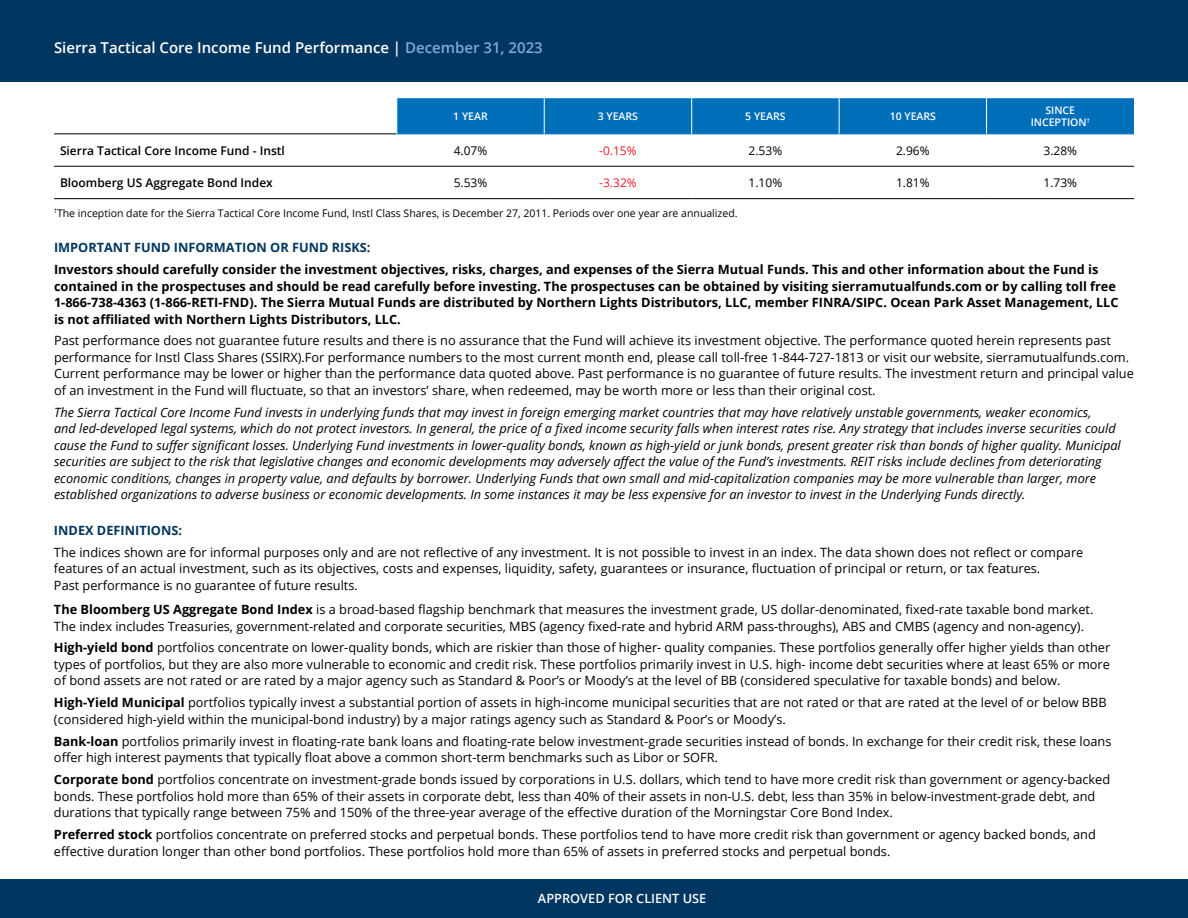
<style>
.page{position:relative;width:1188px;height:918px;background:#fff}
.page>*{position:absolute;margin:0;border:0;box-sizing:border-box;transform-origin:0 0}
.t1{font:600 15px "Open Sans";color:#fff}
.t2{font:12.75px/16.5px "Open Sans";color:#000}
.t3{font:italic 12.75px/16.5px "Open Sans";color:#000}
.t4{font:700 12.75px/16.5px "Open Sans";color:#000}
.t5{font:700 12.75px "Open Sans";color:#003660}
.t6{font:600 12.75px "Open Sans";color:#fff}
.t7{font:600 12px "Open Sans";color:#000}
.t8{font:12px "Open Sans";color:#000}
.t9{font:12px "Open Sans";color:#ed1d24}
.t10{font:10.5px "Open Sans";color:#000}
.t11{font:600 10.5px/12.6px "Open Sans";color:#fff;text-align:center}
.s1{color:#7caadb}
.s2{font-weight:700}
</style>
<div class="page">
<div style="left:0;top:880px;width:1188px;height:38px;background:#003660"></div>
<div style="left:397px;top:98px;width:737px;height:36px;background:#006fba"></div>
<hr style="left:54px;top:134px;width:343px;height:1px;background:#000">
<hr style="left:54px;top:166px;width:343px;height:1px;background:#000">
<hr style="left:397px;top:166px;width:147px;height:1px;background:#000">
<hr style="left:544px;top:166px;width:148px;height:1px;background:#000">
<hr style="left:692px;top:166px;width:147px;height:1px;background:#000">
<hr style="left:839px;top:166px;width:148px;height:1px;background:#000">
<hr style="left:987px;top:166px;width:147px;height:1px;background:#000">
<hr style="left:397px;top:134px;width:147px;height:1px;background:#006fba">
<hr style="left:544px;top:134px;width:148px;height:1px;background:#006fba">
<hr style="left:692px;top:134px;width:147px;height:1px;background:#006fba">
<hr style="left:839px;top:134px;width:148px;height:1px;background:#006fba">
<hr style="left:987px;top:134px;width:147px;height:1px;background:#006fba">
<hr style="left:544px;top:98px;width:1px;height:36px;background:#fff">
<hr style="left:691px;top:98px;width:1px;height:36px;background:#fff">
<hr style="left:839px;top:98px;width:1px;height:36px;background:#fff">
<hr style="left:986px;top:98px;width:1px;height:36px;background:#fff">
<hr style="left:54px;top:198px;width:343px;height:1px;background:#000">
<hr style="left:397px;top:198px;width:147px;height:1px;background:#000">
<hr style="left:544px;top:198px;width:148px;height:1px;background:#000">
<hr style="left:692px;top:198px;width:147px;height:1px;background:#000">
<hr style="left:839px;top:198px;width:148px;height:1px;background:#000">
<hr style="left:987px;top:198px;width:147px;height:1px;background:#000">
<div style="left:0;top:0;width:1188px;height:82px;background:#003660"></div>
<p class="t1" style="left:54px;top:37px;width:490px">Sierra Tactical Core Income Fund Performance | <span class="s1">December 31, 2023</span></p>
<p class="t11" style="left:453px;top:110px;width:36px">1 YEAR</p>
<p class="t11" style="left:598px;top:110px;width:42px">3 YEARS</p>
<p class="t11" style="left:745px;top:110px;width:42px">5 YEARS</p>
<p class="t11" style="left:890px;top:110px;width:48px">10 YEARS</p>
<p class="t11" style="left:1031px;top:103px;width:61px">SINCE<br>INCEPTION<sup>†</sup></p>
<p class="t7" style="left:60px;top:142px;width:226px">Sierra Tactical Core Income Fund - Instl</p>
<p class="t8" style="left:454px;top:142px;width:35px">4.07%</p>
<p class="t9" style="left:599px;top:142px;width:39px">-0.15%</p>
<p class="t8" style="left:749px;top:142px;width:35px">2.53%</p>
<p class="t8" style="left:896px;top:142px;width:35px">2.96%</p>
<p class="t8" style="left:1043px;top:142px;width:35px">3.28%</p>
<p class="t7" style="left:60px;top:174px;width:214px">Bloomberg US Aggregate Bond Index</p>
<p class="t8" style="left:454px;top:174px;width:35px">5.53%</p>
<p class="t9" style="left:599px;top:174px;width:39px">-3.32%</p>
<p class="t8" style="left:749px;top:174px;width:35px">1.10%</p>
<p class="t8" style="left:896px;top:174px;width:35px">1.81%</p>
<p class="t8" style="left:1043px;top:174px;width:35px">1.73%</p>
<p class="t10" style="left:54px;top:206px;width:685px"><sup>†</sup>The inception date for the Sierra Tactical Core Income Fund, Instl Class Shares, is December 27, 2011. Periods over one year are annualized.</p>
<p class="t5" style="left:54px;top:239px;width:318px">IMPORTANT FUND INFORMATION OR FUND RISKS:</p>
<p class="t4" style="left:54px;top:261px;width:1066px">Investors should carefully consider the investment objectives, risks, charges, and expenses of the Sierra Mutual Funds. This and other information about the Fund is contained in the prospectuses and should be read carefully before investing. The prospectuses can be obtained by visiting sierramutualfunds.com or by calling toll free 1-866-738-4363 (1-866-RETI-FND). The Sierra Mutual Funds are distributed by Northern Lights Distributors, LLC, member FINRA/SIPC. Ocean Park Asset Management, LLC is not affiliated with Northern Lights Distributors, LLC.</p>
<p class="t2" style="left:54px;top:332px;width:1081px">Past performance does not guarantee future results and there is no assurance that the Fund will achieve its investment objective. The performance quoted herein represents past performance for Instl Class Shares (SSIRX).For performance numbers to the most current month end, please call toll-free 1-844-727-1813 or visit our website, sierramutualfunds.com.<br>Current performance may be lower or higher than the performance data quoted above. Past performance is no guarantee of future results. The investment return and principal value of an investment in the Fund will fluctuate, so that an investors’ share, when redeemed, may be worth more or less than their original cost.</p>
<p class="t3" style="left:54px;top:404px;width:1068px">The Sierra Tactical Core Income Fund invests in underlying funds that may invest in foreign emerging market countries that may have relatively unstable governments, weaker economics,<br>and led-developed legal systems, which do not protect investors. In general, the price of a fixed income security falls when interest rates rise. Any strategy that includes inverse securities could cause the Fund to suffer significant losses. Underlying Fund investments in lower-quality bonds, known as high-yield or junk bonds, present greater risk than bonds of higher quality. Municipal securities are subject to the risk that legislative changes and economic developments may adversely affect the value of the Fund’s investments. REIT risks include declines from deteriorating economic conditions, changes in property value, and defaults by borrower. Underlying Funds that own small and mid-capitalization companies may be more vulnerable than larger, more established organizations to adverse business or economic developments. In some instances it may be less expensive for an investor to invest in the Underlying Funds directly.</p>
<p class="t5" style="left:54px;top:521px;width:130px">INDEX DEFINITIONS:</p>
<p class="t2" style="left:54px;top:544px;width:1031px">The indices shown are for informal purposes only and are not reflective of any investment. It is not possible to invest in an index. The data shown does not reflect or compare features of an actual investment, such as its objectives, costs and expenses, liquidity, safety, guarantees or insurance, fluctuation of principal or return, or tax features.<br>Past performance is no guarantee of future results.</p>
<p class="t2" style="left:54px;top:601px;width:1041px"><span class="s2">The Bloomberg US Aggregate Bond Index</span> is a broad-based flagship benchmark that measures the investment grade, US dollar-denominated, fixed-rate taxable bond market.<br>The index includes Treasuries, government-related and corporate securities, MBS (agency fixed-rate and hybrid ARM pass-throughs), ABS and CMBS (agency and non-agency).</p>
<p class="t2" style="left:54px;top:639px;width:1058px;text-align:justify"><span class="s2">High-yield bond</span> portfolios concentrate on lower-quality bonds, which are riskier than those of higher- quality companies. These portfolios generally offer higher yields than other types of portfolios, but they are also more vulnerable to economic and credit risk. These portfolios primarily invest in U.S. high- income debt securities where at least 65% or more of bond assets are not rated or are rated by a major agency such as Standard &amp; Poor’s or Moody’s at the level of BB (considered speculative for taxable bonds) and below.</p>
<p class="t2" style="left:54px;top:694px;width:1054px"><span class="s2">High-Yield Municipal</span> portfolios typically invest a substantial portion of assets in high-income municipal securities that are not rated or that are rated at the level of or below BBB (considered high-yield within the municipal-bond industry) by a major ratings agency such as Standard &amp; Poor’s or Moody’s.</p>
<p class="t2" style="left:54px;top:733px;width:1059px"><span class="s2">Bank-loan</span> portfolios primarily invest in floating-rate bank loans and floating-rate below investment-grade securities instead of bonds. In exchange for their credit risk, these loans offer high interest payments that typically float above a common short-term benchmarks such as Libor or SOFR.</p>
<p class="t2" style="left:54px;top:771px;width:1058px"><span class="s2">Corporate bond</span> portfolios concentrate on investment-grade bonds issued by corporations in U.S. dollars, which tend to have more credit risk than government or agency-backed bonds. These portfolios hold more than 65% of their assets in corporate debt, less than 40% of their assets in non-U.S. debt, less than 35% in below-investment-grade debt, and durations that typically range between 75% and 150% of the three-year average of the effective duration of the Morningstar Core Bond Index.</p>
<p class="t2" style="left:54px;top:826px;width:1043px"><span class="s2">Preferred stock</span> portfolios concentrate on preferred stocks and perpetual bonds. These portfolios tend to have more credit risk than government or agency backed bonds, and effective duration longer than other bond portfolios. These portfolios hold more than 65% of assets in preferred stocks and perpetual bonds.</p>
<p class="t6" style="left:538px;top:889px;width:170px">APPROVED FOR CLIENT USE</p>
</div>
